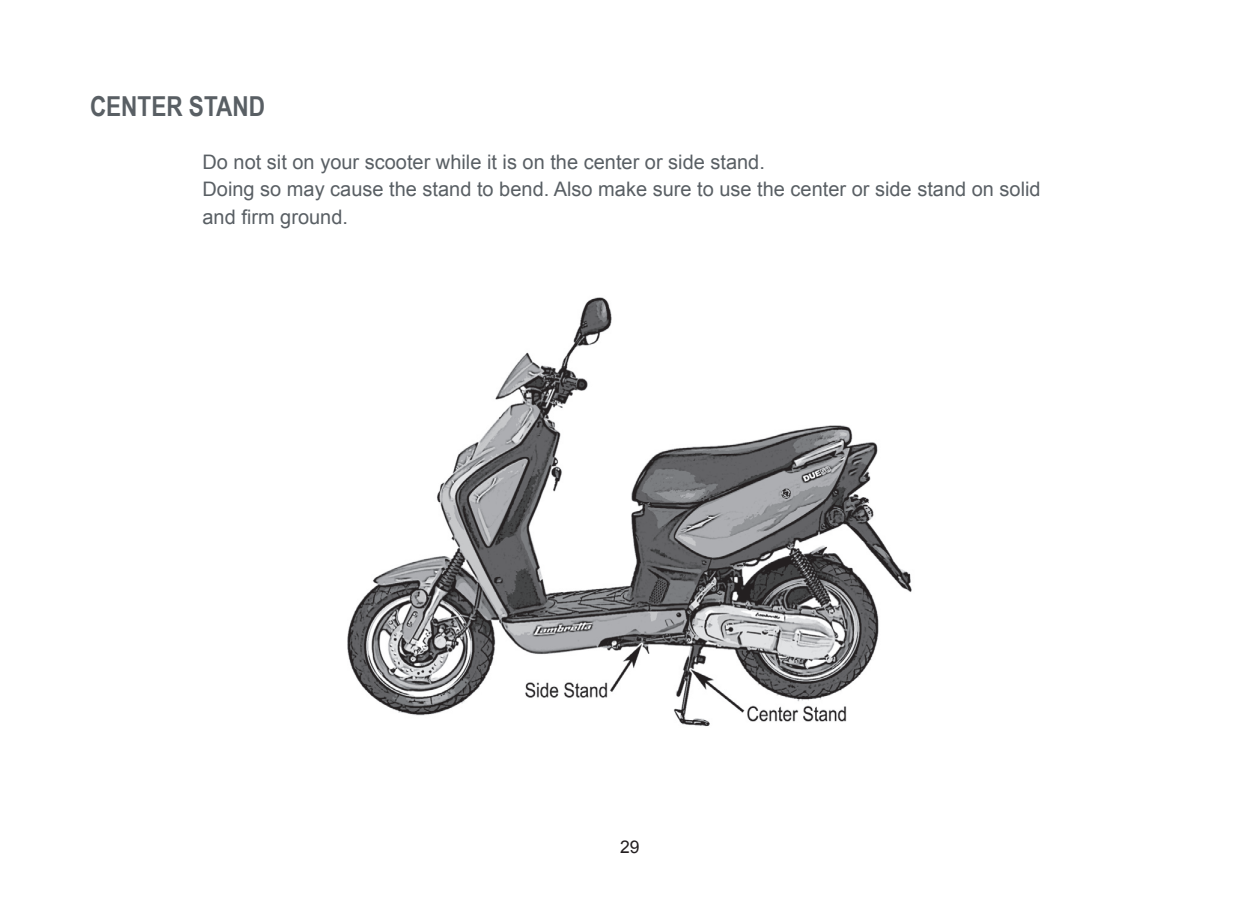
<style>
.page{position:relative;width:1260px;height:900px;background:#fff}
.page>*{position:absolute;margin:0;border:0;box-sizing:border-box;transform-origin:0 0}
.t1{font:700 27.5px "Arial Narrow";color:#595f64}
.t2{font:20px/27.5px "Arial";color:#595f64}
.t3{font:17.5px "Arial";color:#231f20}
</style>
<div class="page">
<img style="left:347px;top:297px;width:565px;height:430px">
<h1 class="t1" style="left:90px;top:90px;width:176px">CENTER STAND</h1>
<p class="t2" style="left:202px;top:148px;width:840px">Do not sit on your scooter while it is on the center or side stand.<br>Doing so may cause the stand to bend. Also make sure to use the center or side stand on solid and firm ground.</p>
<p class="t3" style="left:620px;top:837px;width:11px">29</p>
</div>
